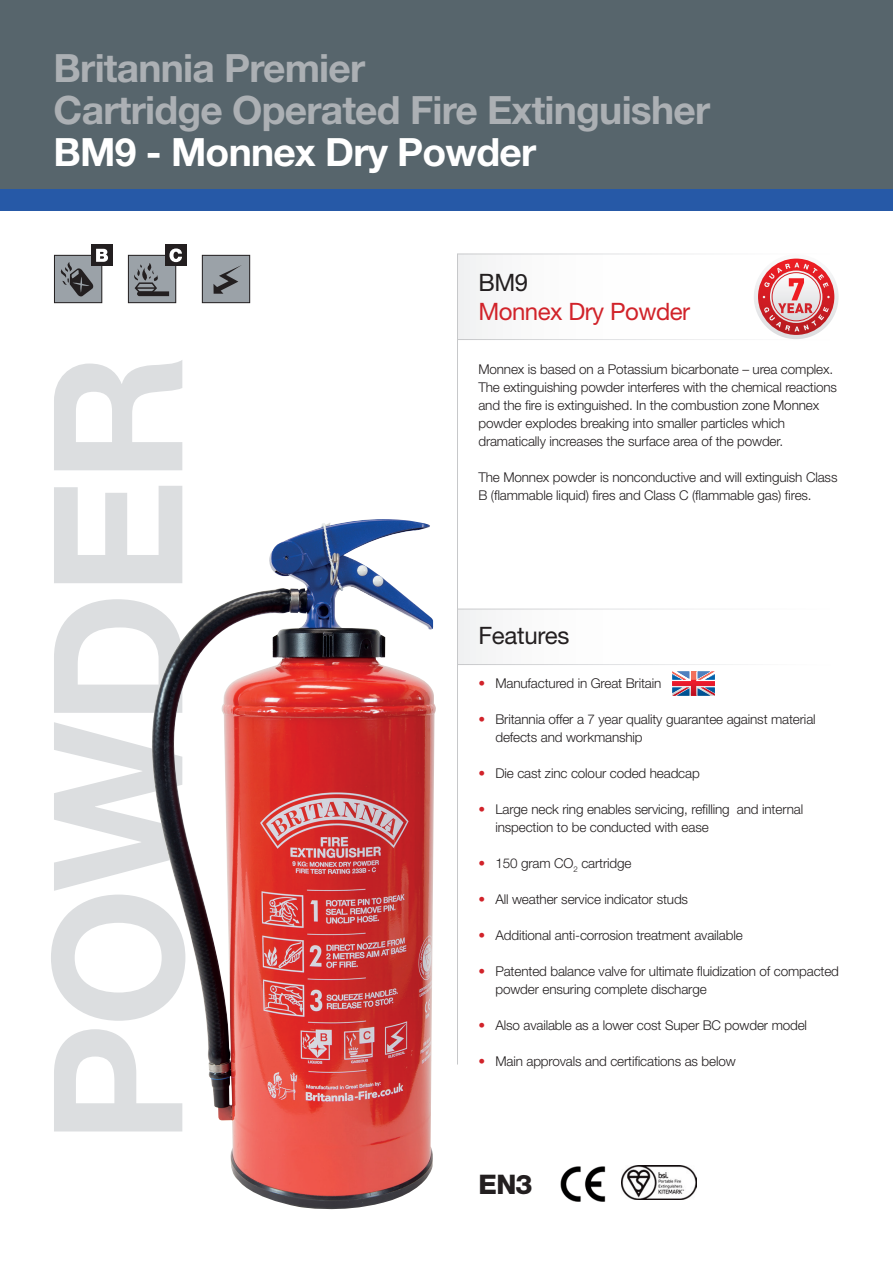
<style>
.page{position:relative;width:893px;height:1263px;background:#fff}
.page>*{position:absolute;margin:0;border:0;box-sizing:border-box;transform-origin:0 0}
.t1{font:700 179.7px "Helvetica Neue LT Std";letter-spacing:-.02em;color:#dcdee0}
.t2{font:700 39px/42px "Helvetica Neue LT Std";letter-spacing:-.02em;color:#acb0b4}
.t3{font:700 39px "Helvetica Neue LT Std";letter-spacing:-.02em;color:#fff}
.t4{font:800 27px "Helvetica Neue LT Std";color:#231f20}
.t5{font:24px "Helvetica Neue LT Std";letter-spacing:-.02em;color:#d1232a}
.t6{font:24px "Helvetica Neue LT Std";letter-spacing:-.01em;color:#231f20}
.t7{font:300 13.5px/18px "Helvetica Neue LT Std";letter-spacing:-.01em;color:#231f20}
.s1{color:#d1232a}
</style>
<div class="page">
<div style="left:0;top:0;width:893px;height:211px;background:#57656c"></div>
<div style="left:54px;top:255px;width:48px;height:48px;background:#9ba2a8"></div>
<div style="left:54px;top:255px;width:48px;height:48px;border:1px solid #231f20"></div>
<div style="left:91px;top:245px;width:22px;height:21px;background:#231f20"></div>
<svg style="left:59px;top:249px;width:49px;height:48px"></svg>
<div style="left:128px;top:255px;width:48px;height:48px;background:#9ba2a8"></div>
<div style="left:128px;top:255px;width:48px;height:48px;border:1px solid #231f20"></div>
<div style="left:165px;top:245px;width:21px;height:21px;background:#231f20"></div>
<svg style="left:133px;top:248px;width:49px;height:48px"></svg>
<div style="left:202px;top:255px;width:48px;height:48px;background:#9ba2a8"></div>
<div style="left:202px;top:255px;width:48px;height:48px;border:1px solid #231f20"></div>
<svg style="left:213px;top:265px;width:28px;height:29px"></svg>
<img style="left:560px;top:1166px;width:46px;height:36px">
<div style="left:0;top:190px;width:893px;height:21px;background:#2659a7"></div>
<svg style="left:672px;top:671px;width:43px;height:25px"></svg>
<img style="left:621px;top:1165px;width:75px;height:35px">
<hr style="left:457px;top:254px;width:1px;height:810px;background:#c7c8ca">
<hr style="left:457px;top:254px;width:382px;height:1px;background:#fff">
<hr style="left:457px;top:339px;width:382px;height:1px;background:#fff">
<svg style="left:754px;top:254px;width:85px;height:85px"></svg>
<svg style="left:758px;top:259px;width:76px;height:76px"></svg>
<img style="left:152px;top:519px;width:284px;height:691px">
<h2 class="t2" style="left:54px;top:46px;width:658px">Britannia Premier<br>Cartridge Operated Fire Extinguisher</h2>
<h2 class="t3" style="left:54px;top:128px;width:484px">BM9 - Monnex Dry Powder</h2>
<h1 class="t1" style="left:7px;top:1144px;width:792px;rotate:-90deg">POWDER</h1>
<h3 class="t6" style="left:478px;top:269px;width:51px">BM9</h3>
<h3 class="t5" style="left:478px;top:297px;width:213px">Monnex Dry Powder</h3>
<p class="t7" style="left:478px;top:360px;width:360px">Monnex is based on a Potassium bicarbonate – urea complex.<br>The extinguishing powder interferes with the chemical reactions and the fire is extinguished. In the combustion zone Monnex powder explodes breaking into smaller particles which dramatically increases the surface area of the powder.</p>
<p class="t7" style="left:478px;top:468px;width:361px">The Monnex powder is nonconductive and will extinguish Class<br>B (flammable liquid) fires and Class C (flammable gas) fires.</p>
<h3 class="t6" style="left:478px;top:621px;width:93px">Features</h3>
<p class="t7" style="left:478px;top:674px;width:185px"><span class="s1">•</span> Manufactured in Great Britain</p>
<p class="t7" style="left:495px;top:710px;width:322px;text-indent:-17px"><span class="s1">•</span> Britannia offer a 7 year quality guarantee against material defects and workmanship</p>
<p class="t7" style="left:478px;top:764px;width:223px"><span class="s1">•</span> Die cast zinc colour coded headcap</p>
<p class="t7" style="left:495px;top:800px;width:309px;text-indent:-17px"><span class="s1">•</span> Large neck ring enables servicing, refilling and internal inspection to be conducted with ease</p>
<p class="t7" style="left:478px;top:854px;width:155px"><span class="s1">•</span> 150 gram CO<sub>2</sub> cartridge</p>
<p class="t7" style="left:478px;top:890px;width:211px"><span class="s1">•</span> All weather service indicator studs</p>
<p class="t7" style="left:478px;top:926px;width:266px"><span class="s1">•</span> Additional anti-corrosion treatment available</p>
<p class="t7" style="left:495px;top:962px;width:345px;text-indent:-17px"><span class="s1">•</span> Patented balance valve for ultimate fluidization of compacted powder ensuring complete discharge</p>
<p class="t7" style="left:478px;top:1016px;width:330px"><span class="s1">•</span> Also available as a lower cost Super BC powder model</p>
<p class="t7" style="left:478px;top:1052px;width:259px"><span class="s1">•</span> Main approvals and certifications as below</p>
<h3 class="t4" style="left:478px;top:1168px;width:56px">EN3</h3>
</div>
